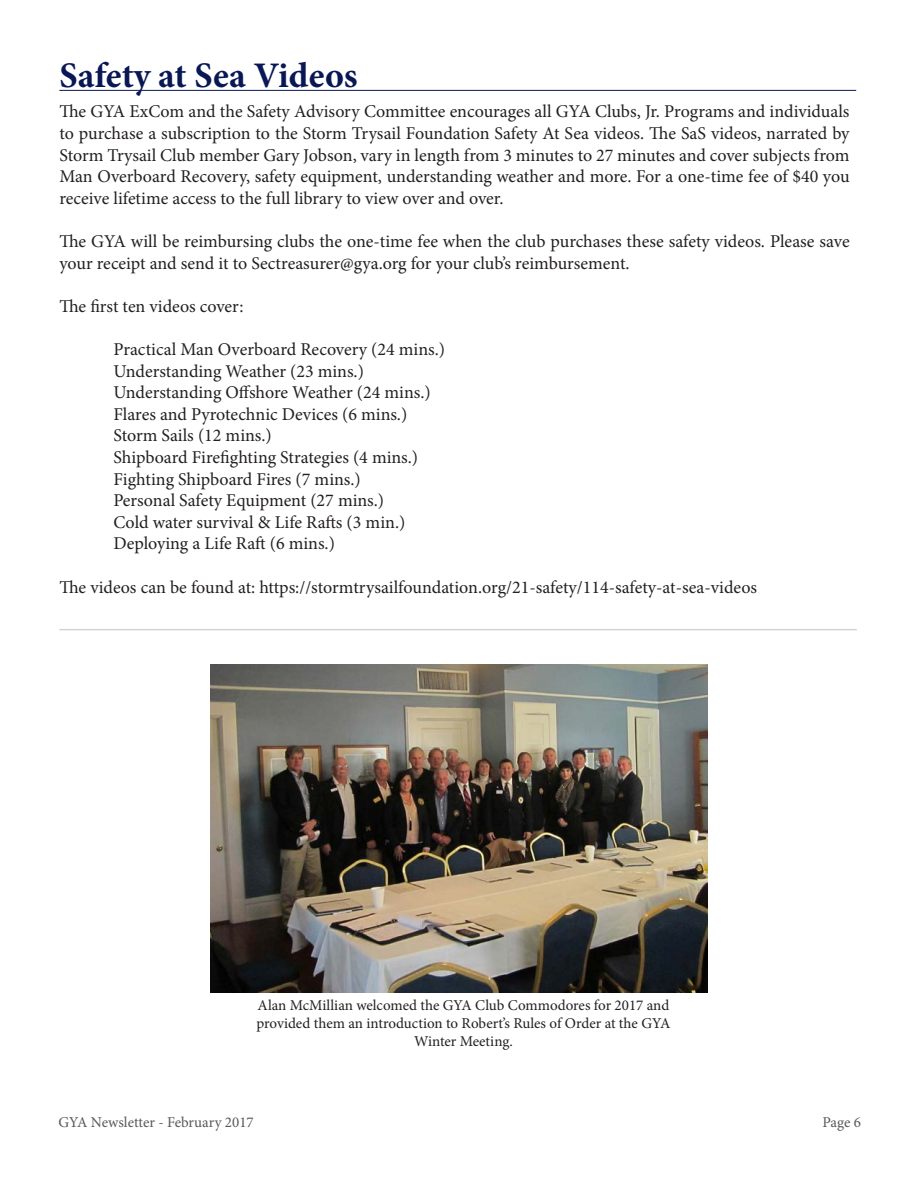
<style>
.page{position:relative;width:918px;height:1188px;background:#fff}
.page>*{position:absolute;margin:0;border:0;box-sizing:border-box;transform-origin:0 0}
.t1{font:700 36px "Minion Pro";letter-spacing:.005em;color:#091855}
.t2{font:18px/21.6px "Minion Pro";color:#231f20;text-align:justify}
.t3{font:15px/18px "Minion Pro";color:#231f20;text-align:center}
.t4{font:15px "Minion Pro";color:#57585a}
</style>
<div class="page">
<hr style="left:59px;top:90px;width:797px;height:1px;background:#091855">
<hr style="left:59px;top:629px;width:798px;height:1px;background:#231f20">
<img style="left:210px;top:664px;width:498px;height:328px">
<p class="t1" style="left:59px;top:51px;width:300px">Safety at Sea Videos</p>
<p class="t2" style="left:59px;top:101px;width:792px">The GYA ExCom and the Safety Advisory Committee encourages all GYA Clubs, Jr. Programs and individuals to purchase a subscription to the Storm Trysail Foundation Safety At Sea videos. The SaS videos, narrated by Storm Trysail Club member Gary Jobson, vary in length from 3 minutes to 27 minutes and cover subjects from Man Overboard Recovery, safety equipment, understanding weather and more. For a one-time fee of $40 you receive lifetime access to the full library to view over and over.</p>
<p class="t2" style="left:59px;top:231px;width:792px">The GYA will be reimbursing clubs the one-time fee when the club purchases these safety videos. Please save your receipt and send it to Sectreasurer@gya.org for your club’s reimbursement.</p>
<p class="t2" style="left:59px;top:295px;width:186px">The first ten videos cover:</p>
<p class="t2" style="left:113px;top:339px;width:333px">Practical Man Overboard Recovery (24 mins.)</p>
<p class="t2" style="left:113px;top:360px;width:252px">Understanding Weather (23 mins.)</p>
<p class="t2" style="left:113px;top:382px;width:319px">Understanding Offshore Weather (24 mins.)</p>
<p class="t2" style="left:113px;top:403px;width:295px">Flares and Pyrotechnic Devices (6 mins.)</p>
<p class="t2" style="left:113px;top:425px;width:160px">Storm Sails (12 mins.)</p>
<p class="t2" style="left:113px;top:447px;width:306px">Shipboard Firefighting Strategies (4 mins.)</p>
<p class="t2" style="left:113px;top:468px;width:249px">Fighting Shipboard Fires (7 mins.)</p>
<p class="t2" style="left:113px;top:490px;width:272px">Personal Safety Equipment (27 mins.)</p>
<p class="t2" style="left:113px;top:511px;width:293px">Cold water survival &amp; Life Rafts (3 min.)</p>
<p class="t2" style="left:113px;top:533px;width:223px">Deploying a Life Raft (6 mins.)</p>
<p class="t2" style="left:59px;top:576px;width:699px">The videos can be found at: https://stormtrysailfoundation.org/21-safety/114-safety-at-sea-videos</p>
<p class="t3" style="left:258px;top:996px;width:413px">Alan McMillian welcomed the GYA Club Commodores for 2017 and</p>
<p class="t3" style="left:257px;top:1014px;width:415px">provided them an introduction to Robert’s Rules of Order at the GYA<br>Winter Meeting.</p>
<p class="t4" style="left:58px;top:1112px;width:197px">GYA Newsletter - February 2017</p>
<p class="t4" style="left:822px;top:1112px;width:40px">Page 6</p>
</div>
